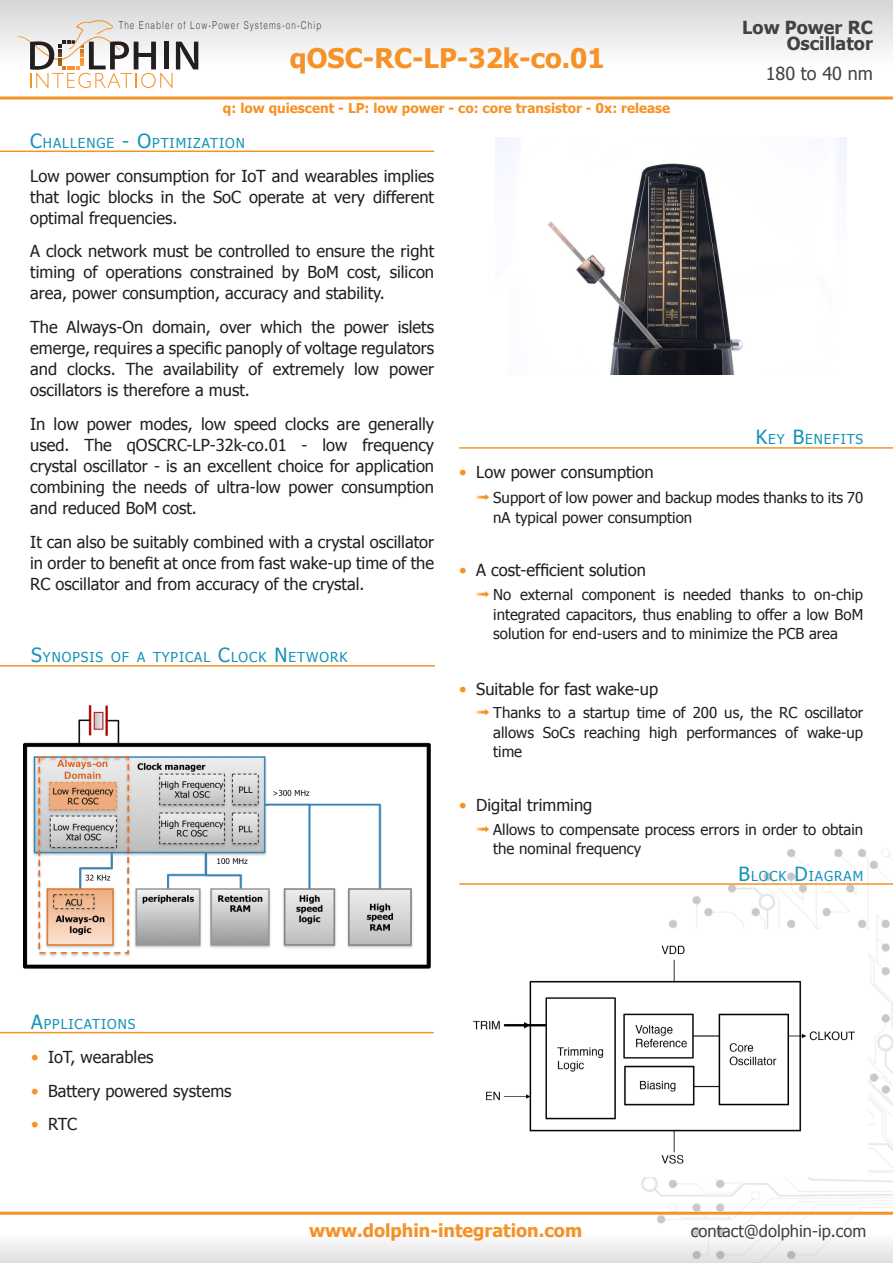
<style>
.page{position:relative;width:893px;height:1263px;background:#fff}
.page>*{position:absolute;margin:0;border:0;box-sizing:border-box;transform-origin:0 0}
.Titre_page{font:700 27px "Tahoma";color:#f69226}
.Texte_classique{font:700 18px "Tahoma";color:#f69226}
.Texte_classique-2{font:700 18px/16.5px "Tahoma";color:#424242;text-align:right}
.Texte_classique-3{font:18px "Tahoma";color:#424242}
.Texte_classique-4{font:16.5px/21px "Tahoma";color:#231f20;text-align:justify}
.Texte_classique-5{font:16.5px "Tahoma";color:#424242}
.t1{font:15px/19.5px "Tahoma";color:#231f20}
.Titre_colonne_gauche{font:13.65px "Tahoma";letter-spacing:.07em;color:#1693b8}
.Titre_colonne_droite{font:13.65px "Tahoma";letter-spacing:.07em;color:#1693b8}
.t2{font:700 13.5px "Tahoma";color:#f69226}
.t3{font:300 10.8px "Helvetica";letter-spacing:.13em;color:#424242;scale:.76 1}
.s1{font-size:19.5px}
.s2{color:#f69226}
</style>
<div class="page">
<hr style="left:0;top:97px;width:893px;height:3px;background:#f69226">
<div style="left:0;top:0;width:893px;height:98px;background:linear-gradient(to bottom,#dadcde,#fff)"></div>
<img style="left:496px;top:848px;width:397px;height:364px">
<svg style="left:18px;top:20px;width:180px;height:68px"></svg>
<div style="left:0;top:1213px;width:893px;height:50px;background:linear-gradient(to bottom,#fff,#e4e4e4)"></div>
<hr style="left:0;top:1212px;width:893px;height:3px;background:#f69226">
<hr style="left:0;top:151px;width:434px;height:1px;background:#f69226">
<hr style="left:0;top:1032px;width:434px;height:1px;background:#f69226">
<hr style="left:459px;top:883px;width:434px;height:2px;background:#f69226">
<img style="left:24px;top:706px;width:407px;height:262px">
<img style="left:495px;top:137px;width:351px;height:238px">
<hr style="left:0;top:665px;width:435px;height:2px;background:#f69226">
<hr style="left:459px;top:447px;width:434px;height:2px;background:#f69226">
<img style="left:473px;top:929px;width:394px;height:248px">
<p class="t3" style="left:119px;top:16px;width:268px">The Enabler of Low-Power Systems-on-Chip</p>
<p class="Texte_classique-2" style="left:742px;top:18px;width:132px">Low Power RC<br>Oscillator</p>
<p class="Texte_classique-3" style="left:766px;top:61px;width:108px">180 to 40 nm</p>
<p class="Titre_page" style="left:290px;top:39px;width:316px">qOSC-RC-LP-32k-co.01</p>
<p class="t2" style="left:223px;top:98px;width:449px">q: low quiescent - LP: low power - co: core transistor - 0x: release</p>
<p class="Titre_colonne_gauche" style="left:30px;top:134px;width:216px"><span class="s1">C</span>HALLENGE <span class="s1">- O</span>PTIMIZATION</p>
<p class="Texte_classique-4" style="left:30px;top:164px;width:405px">Low power consumption for IoT and wearables implies that logic blocks in the SoC operate at very different optimal frequencies.</p>
<p class="Texte_classique-4" style="left:30px;top:240px;width:405px">A clock network must be controlled to ensure the right timing of operations constrained by BoM cost, silicon area, power consumption, accuracy and stability.</p>
<p class="Texte_classique-4" style="left:30px;top:316px;width:405px">The Always-On domain, over which the power islets emerge, requires a specific panoply of voltage regulators and clocks. The availability of extremely low power oscillators is therefore a must.</p>
<p class="Texte_classique-4" style="left:30px;top:413px;width:405px">In low power modes, low speed clocks are generally used. The qOSCRC-LP-32k-co.01 - low frequency crystal oscillator - is an excellent choice for application combining the needs of ultra-low power consumption and reduced BoM cost.</p>
<p class="Texte_classique-4" style="left:30px;top:530px;width:405px">It can also be suitably combined with a crystal oscillator in order to benefit at once from fast wake-up time of the RC oscillator and from accuracy of the crystal.</p>
<p class="Titre_colonne_gauche" style="left:31px;top:648px;width:318px"><span class="s1">S</span>YNOPSIS OF A TYPICAL <span class="s1">C</span>LOCK <span class="s1">N</span> ETWORK</p>
<p class="Titre_colonne_droite" style="left:756px;top:430px;width:109px"><span class="s1">K</span>EY <span class="s1">B</span>ENEFITS</p>
<p class="Texte_classique-4" style="left:459px;top:461px;width:196px"><span class="s2">•</span> Low power consumption</p>
<p class="t1" style="left:493px;top:487px;width:371px;text-indent:-17px"><span class="s2">➟</span> Support of low power and backup modes thanks to its 70 nA typical power consumption</p>
<p class="Texte_classique-4" style="left:459px;top:559px;width:188px"><span class="s2">•</span> A cost-efficient solution</p>
<p class="t1" style="left:493px;top:584px;width:371px;text-align:justify;text-indent:-17px"><span class="s2">➟</span> No external component is needed thanks to on-chip integrated capacitors, thus enabling to offer a low BoM solution for end-users and to minimize the PCB area</p>
<p class="Texte_classique-4" style="left:459px;top:677px;width:200px"><span class="s2">•</span> Suitable for fast wake-up</p>
<p class="t1" style="left:493px;top:702px;width:371px;text-align:justify;text-indent:-17px"><span class="s2">➟</span> Thanks to a startup time of 200 us, the RC oscillator allows SoCs reaching high performances of wake-up time</p>
<p class="Texte_classique-4" style="left:459px;top:794px;width:135px"><span class="s2">•</span> Digital trimming</p>
<p class="t1" style="left:493px;top:819px;width:371px;text-indent:-17px"><span class="s2">➟</span> Allows to compensate process errors in order to obtain the nominal frequency</p>
<p class="Titre_colonne_droite" style="left:739px;top:866px;width:126px"><span class="s1">B</span>LOCK <span class="s1">D</span>IAGRAM</p>
<p class="Titre_colonne_gauche" style="left:31px;top:1015px;width:106px"><span class="s1">A</span>PPLICATIONS</p>
<p class="Texte_classique-4" style="left:31px;top:1045px;width:124px"><span class="s2">•</span> IoT, wearables</p>
<p class="Texte_classique-4" style="left:31px;top:1079px;width:202px"><span class="s2">•</span> Battery powered systems</p>
<p class="Texte_classique-4" style="left:31px;top:1113px;width:48px"><span class="s2">•</span> RTC</p>
<p class="Texte_classique" style="left:309px;top:1218px;width:275px">www.dolphin-integration.com</p>
<p class="Texte_classique-5" style="left:691px;top:1220px;width:177px">contact@dolphin-ip.com</p>
</div>
